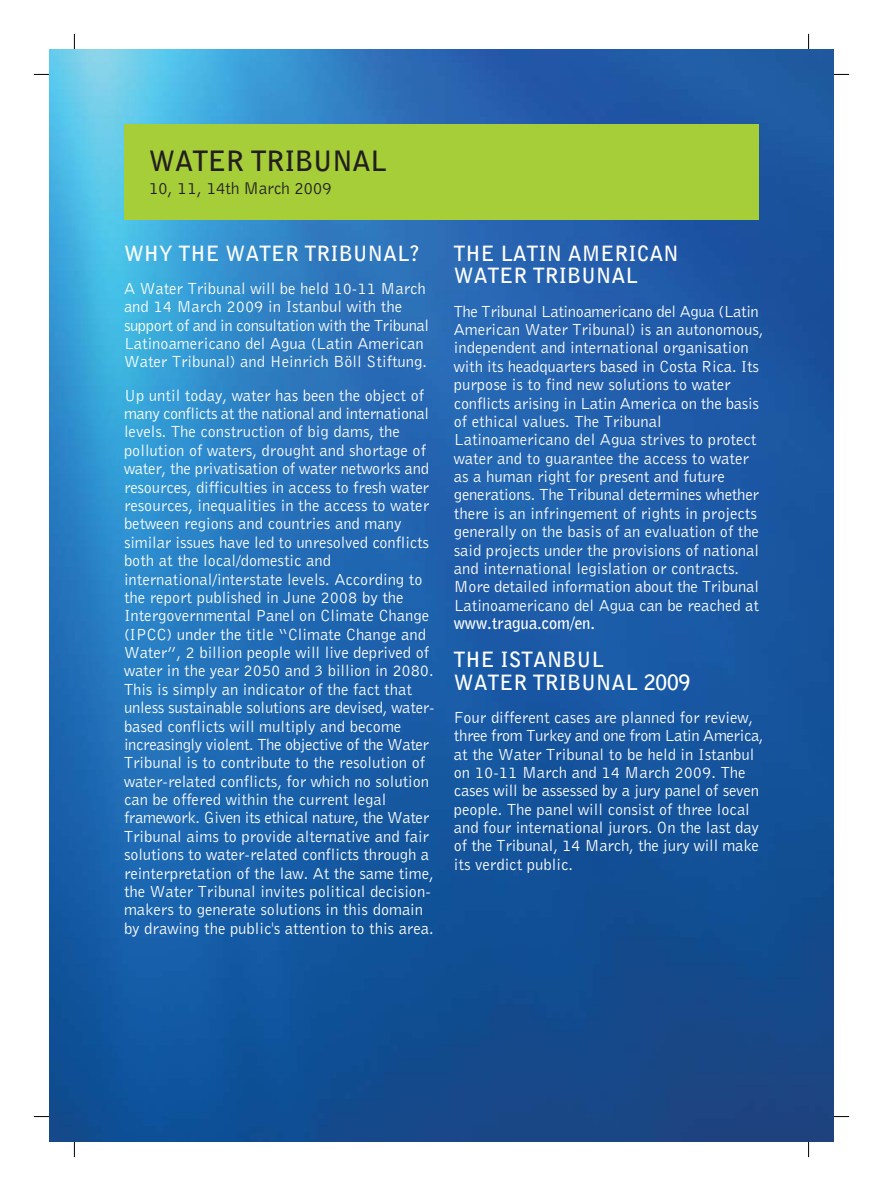
<style>
.page{position:relative;width:883px;height:1191px;background:#fff}
.page>*{position:absolute;margin:0;border:0;box-sizing:border-box;transform-origin:0 0}
.t1{font:700 28px "Bell Gothic";letter-spacing:-.02em;color:#231f20}
.t2{font:700 21px/22.8px "Bell Gothic";color:#fff}
.t3{font:17.5px "Bell Gothic Roman";letter-spacing:-.02em;color:#231f20}
.t4{font:16.62px/18.4px "Bell Gothic Roman";color:#fff}
.t5{font:700 16.62px "Bell Gothic";color:#fff}
</style>
<div class="page">
<svg style="left:34px;top:1116px;width:16px;height:1px"></svg>
<svg style="left:74px;top:1141px;width:1px;height:16px"></svg>
<svg style="left:34px;top:74px;width:16px;height:1px"></svg>
<svg style="left:74px;top:34px;width:1px;height:16px"></svg>
<svg style="left:833px;top:74px;width:16px;height:1px"></svg>
<svg style="left:808px;top:34px;width:1px;height:16px"></svg>
<svg style="left:833px;top:1116px;width:16px;height:1px"></svg>
<svg style="left:808px;top:1141px;width:1px;height:16px"></svg>
<img style="left:50px;top:50px;width:783px;height:1091px">
<div style="left:124px;top:124px;width:635px;height:95px;background:#a6ce39"></div>
<h1 class="t1" style="left:149px;top:150px;width:239px">WATER TRIBUNAL</h1>
<p class="t3" style="left:149px;top:182px;width:185px">10, 11, 14th March 2009</p>
<p class="t2" style="left:124px;top:243px;width:297px">WHY THE WATER TRIBUNAL?</p>
<p class="t4" style="left:124px;top:280px;width:307px">A Water Tribunal will be held 10-11 March and 14 March 2009 in Istanbul with the support of and in consultation with the Tribunal Latinoamericano del Agua (Latin American Water Tribunal) and Heinrich Böll Stiftung.</p>
<p class="t4" style="left:124px;top:387px;width:312px">Up until today, water has been the object of many conflicts at the national and international levels. The construction of big dams, the pollution of waters, drought and shortage of water, the privatisation of water networks and resources, difficulties in access to fresh water resources, inequalities in the access to water between regions and countries and many similar issues have led to unresolved conflicts both at the local/domestic and international/interstate levels. According to the report published in June 2008 by the Intergovernmental Panel on Climate Change (IPCC) under the title “Climate Change and Water”, 2 billion people will live deprived of water in the year 2050 and 3 billion in 2080.<br>This is simply an indicator of the fact that unless sustainable solutions are devised, water&shy;based conflicts will multiply and become increasingly violent. The objective of the Water Tribunal is to contribute to the resolution of water-related conflicts, for which no solution can be offered within the current legal framework. Given its ethical nature, the Water Tribunal aims to provide alternative and fair solutions to water-related conflicts through a reinterpretation of the law. At the same time, the Water Tribunal invites political decision&shy;makers to generate solutions in this domain by drawing the public's attention to this area.</p>
<p class="t2" style="left:454px;top:243px;width:226px">THE LATIN AMERICAN<br>WATER TRIBUNAL</p>
<p class="t4" style="left:454px;top:303px;width:311px">The Tribunal Latinoamericano del Agua (Latin American Water Tribunal) is an autonomous, independent and international organisation with its headquarters based in Costa Rica. Its purpose is to find new solutions to water conflicts arising in Latin America on the basis of ethical values. The Tribunal Latinoamericano del Agua strives to protect water and to guarantee the access to water as a human right for present and future generations. The Tribunal determines whether there is an infringement of rights in projects generally on the basis of an evaluation of the said projects under the provisions of national and international legislation or contracts.<br>More detailed information about the Tribunal Latinoamericano del Agua can be reached at</p>
<p class="t5" style="left:454px;top:616px;width:143px">www.tragua.com/en.</p>
<p class="t2" style="left:454px;top:649px;width:238px">THE ISTANBUL<br>WATER TRIBUNAL 2009</p>
<p class="t4" style="left:454px;top:709px;width:311px">Four different cases are planned for review, three from Turkey and one from Latin America, at the Water Tribunal to be held in Istanbul on 10-11 March and 14 March 2009. The cases will be assessed by a jury panel of seven people. The panel will consist of three local and four international jurors. On the last day of the Tribunal, 14 March, the jury will make its verdict public.</p>
</div>
